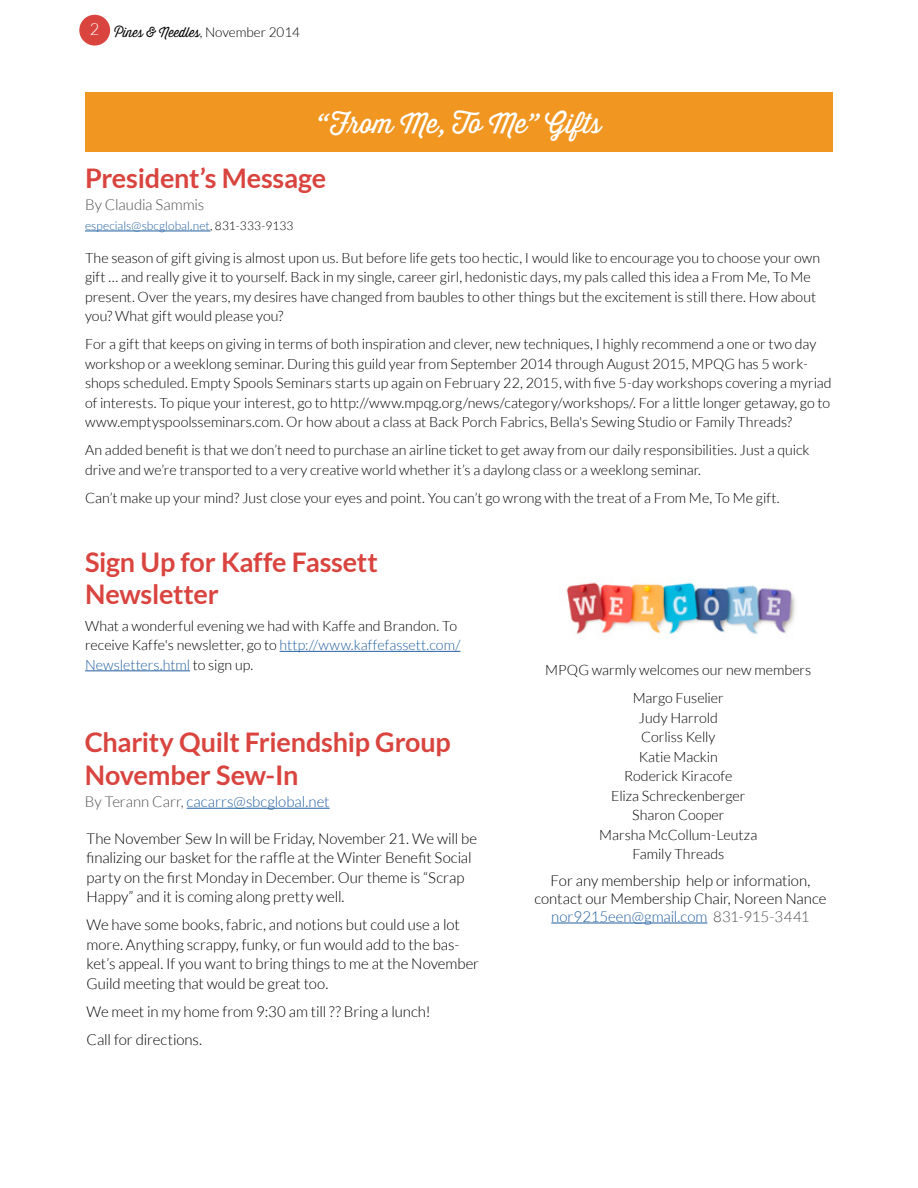
<style>
.page{position:relative;width:918px;height:1188px;background:#fff}
.page>*{position:absolute;margin:0;border:0;box-sizing:border-box;transform-origin:0 0}
.t1{font:700 27px/32.4px "Lato";letter-spacing:-.01em;color:#d9443f}
.t2{font:27px "Thirsty Script";color:#fff}
.t3{font:300 15px/19.5px "Lato";letter-spacing:-.005em;color:#000}
.t4{font:300 15px "Lato";color:#215e9e}
.t5{font:300 15px "Lato";letter-spacing:-.005em;color:#4d4d4f}
.t6{font:300 14.25px/19.5px "Lato";color:#000}
.t7{font:300 13.5px "Thirsty Script";color:#000}
.t8{font:300 12px "Lato";letter-spacing:.005em;color:#215e9e}
.s1{font-family:"Lato"}
.s2{color:#000}
.s3{color:#215e9e}
.s4{color:#4d4d4f}
</style>
<div class="page">
<div style="left:79px;top:15px;width:31px;height:31px;background:#d9443f;border-radius:50%"></div>
<hr style="left:85px;top:231px;width:125px;height:1px;background:#215e9e">
<div style="left:85px;top:92px;width:748px;height:60px;background:#f09621"></div>
<img style="left:566px;top:582px;width:229px;height:57px">
<hr style="left:280px;top:651px;width:180px;height:1px;background:#215e9e">
<hr style="left:85px;top:671px;width:105px;height:1px;background:#215e9e">
<hr style="left:551px;top:923px;width:156px;height:1px;background:#215e9e">
<hr style="left:187px;top:808px;width:143px;height:1px;background:#215e9e">
<p class="t7" style="left:90px;top:23px;width:212px"><sup>2</sup> Pines &amp; Needles<span class="s1">, November 2014</span></p>
<h1 class="t2" style="left:317px;top:104px;width:286px">“From Me, To Me” Gifts</h1>
<h1 class="t1" style="left:85px;top:162px;width:243px">President’s Message</h1>
<p class="t5" style="left:85px;top:197px;width:121px">By Claudia Sammis</p>
<p class="t8" style="left:85px;top:219px;width:210px">especials@sbcglobal.net<span class="s2">, 831-333-9133</span></p>
<p class="t6" style="left:85px;top:248px;width:737px">The season of gift giving is almost upon us. But before life gets too hectic, I would like to encourage you to choose your own gift … and really give it to yourself. Back in my single, career girl, hedonistic days, my pals called this idea a From Me, To Me present. Over the years, my desires have changed from baubles to other things but the excitement is still there. How about you? What gift would please you?</p>
<p class="t6" style="left:85px;top:334px;width:748px">For a gift that keeps on giving in terms of both inspiration and clever, new techniques, I highly recommend a one or two day workshop or a weeklong seminar. During this guild year from September 2014 through August 2015, MPQG has 5 work&shy;shops scheduled. Empty Spools Seminars starts up again on February 22, 2015, with five 5-day workshops covering a myriad of interests. To pique your interest, go to http://www.mpqg.org/news/category/workshops/. For a little longer getaway, go to www.emptyspoolsseminars.com. Or how about a class at Back Porch Fabrics, Bella's Sewing Studio or Family Threads?</p>
<p class="t6" style="left:85px;top:440px;width:726px">An added benefit is that we don’t need to purchase an airline ticket to get away from our daily responsibilities. Just a quick drive and we’re transported to a very creative world whether it’s a daylong class or a weeklong seminar.</p>
<p class="t6" style="left:85px;top:488px;width:696px">Can’t make up your mind? Just close your eyes and point. You can’t go wrong with the treat of a From Me, To Me gift.</p>
<h1 class="t1" style="left:85px;top:545px;width:294px">Sign Up for Kaffe Fassett<br>Newsletter</h1>
<p class="t6" style="left:85px;top:616px;width:377px">What a wonderful evening we had with Kaffe and Brandon. To receive Kaffe's newsletter, go to <span class="s3">http://www.kaffefassett.com/<br>Newsletters.html</span> to sign up.</p>
<h1 class="t1" style="left:85px;top:726px;width:368px">Charity Quilt Friendship Group<br>November Sew-In</h1>
<p class="t4" style="left:85px;top:794px;width:246px"><span class="s4">By Terann Carr,</span> cacarrs@sbcglobal.net</p>
<p class="t3" style="left:86px;top:829px;width:392px">The November Sew In will be Friday, November 21. We will be finalizing our basket for the raffle at the Winter Benefit Social party on the first Monday in December. Our theme is “Scrap Happy” and it is coming along pretty well.</p>
<p class="t3" style="left:86px;top:915px;width:394px">We have some books, fabric, and notions but could use a lot more. Anything scrappy, funky, or fun would add to the bas&shy;ket’s appeal. If you want to bring things to me at the November Guild meeting that would be great too.</p>
<p class="t3" style="left:86px;top:997px;width:346px;line-height:28px">We meet in my home from 9:30 am till ?? Bring a lunch!<br>Call for directions.</p>
<p class="t6" style="left:545px;top:660px;width:268px">MPQG warmly welcomes our new members</p>
<p class="t6" style="left:599px;top:689px;width:159px;text-align:center">Margo Fuselier<br>Judy Harrold<br>Corliss Kelly<br>Katie Mackin<br>Roderick Kiracofe<br>Eliza Schreckenberger<br>Sharon Cooper<br>Marsha McCollum-Leutza<br>Family Threads</p>
<p class="t3" style="left:534px;top:871px;width:294px;line-height:18px;text-align:center">For any membership help or information, contact our Membership Chair, Noreen Nance <span class="s3">nor9215een@gmail.com</span> <span class="s4">831-915-3441</span></p>
</div>
